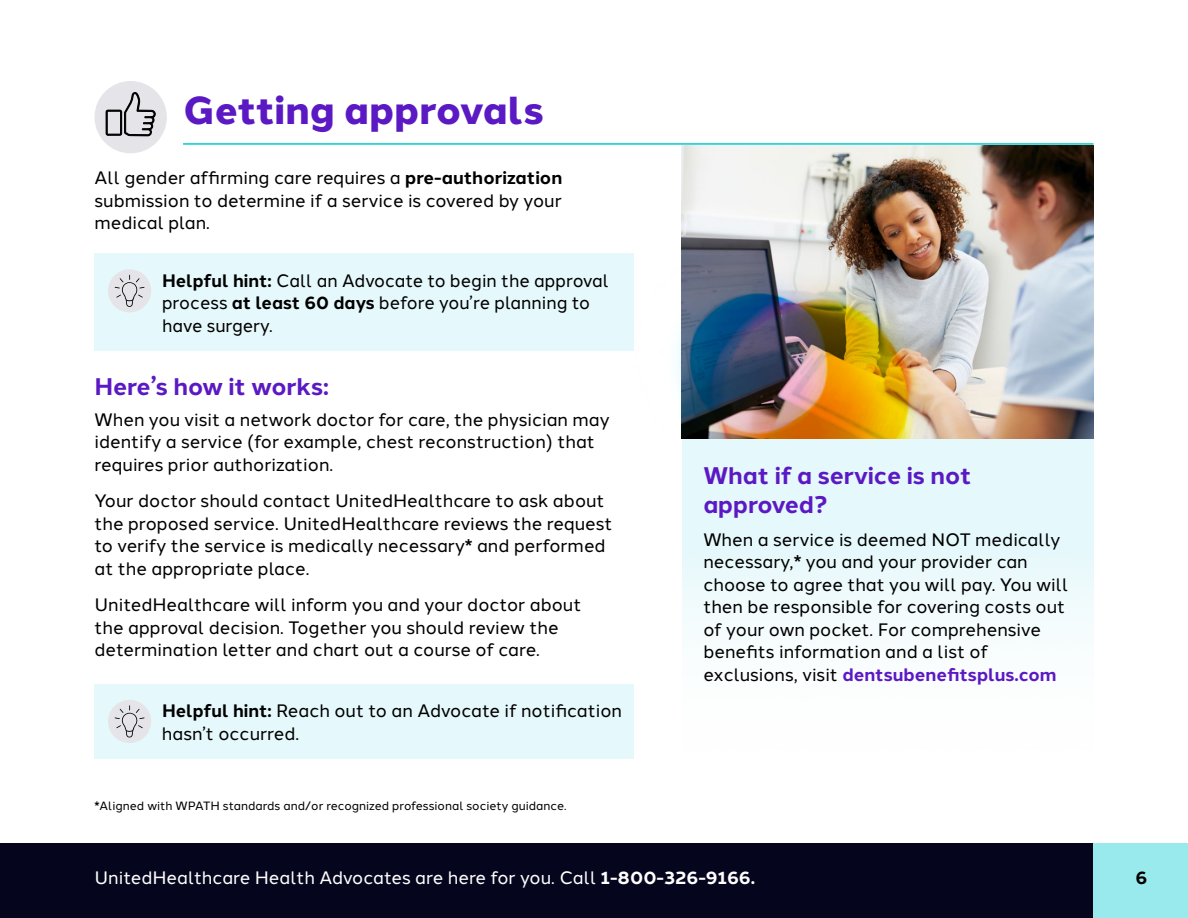
<style>
.page{position:relative;width:1188px;height:918px;background:#fff}
.page>*{position:absolute;margin:0;border:0;box-sizing:border-box;transform-origin:0 0}
.t1{font:800 39px "Halcom";color:#5b19c4}
.t2{font:700 24px/28.8px "Halcom";letter-spacing:-.005em;color:#5b19c4}
.t3{font:18px/22.5px "Halcom";color:#000}
.t4{font:18px "Halcom";color:#fff}
.t5{font:700 18px "Halcom";color:#000}
.t6{font:12px "Halcom";color:#000}
.s1{font-weight:700}
.s2{font-weight:700;color:#5b19c4}
</style>
<div class="page">
<div style="left:682px;top:439px;width:412px;height:324px;background:linear-gradient(to bottom,#dff6fa,#fff)"></div>
<img style="left:682px;top:146px;width:412px;height:293px">
<hr style="left:183px;top:143px;width:911px;height:2px;background:#00cacf">
<div style="left:95px;top:81px;width:72px;height:72px;background:#e5e5e9;border-radius:50%"></div>
<svg style="left:106px;top:92px;width:50px;height:44px"></svg>
<div style="left:94px;top:254px;width:540px;height:97px;background:#e5f8fb"></div>
<div style="left:108px;top:269px;width:43px;height:43px;background:#e5e5e9;border-radius:50%"></div>
<svg style="left:115px;top:275px;width:29px;height:32px"></svg>
<div style="left:94px;top:684px;width:540px;height:75px;background:#e5f8fb"></div>
<div style="left:108px;top:700px;width:43px;height:43px;background:#e5e5e9;border-radius:50%"></div>
<svg style="left:115px;top:705px;width:29px;height:33px"></svg>
<img style="left:677px;top:245px;width:295px;height:194px">
<div style="left:0;top:844px;width:1188px;height:74px;background:#05051e"></div>
<div style="left:1094px;top:844px;width:94px;height:74px;background:#99eaec"></div>
<h1 class="t1" style="left:183px;top:79px;width:362px">Getting approvals</h1>
<p class="t3" style="left:94px;top:165px;width:469px;text-align:justify">All gender affirming care requires a <span class="s1">pre-authorization </span>submission to determine if a service is covered by your medical plan.</p>
<p class="t3" style="left:162px;top:267px;width:448px"><span class="s1">Helpful hint:</span> Call an Advocate to begin the approval process <span class="s1">at least 60 days</span> before you’re planning to have surgery.</p>
<h2 class="t2" style="left:94px;top:370px;width:236px">Here’s how it works:</h2>
<p class="t3" style="left:94px;top:407px;width:517px">When you visit a network doctor for care, the physician may identify a service (for example, chest reconstruction) that requires prior authorization.</p>
<p class="t3" style="left:94px;top:488px;width:520px">Your doctor should contact UnitedHealthcare to ask about the proposed service. UnitedHealthcare reviews the request to verify the service is medically necessary* and performed at the appropriate place.</p>
<p class="t3" style="left:94px;top:592px;width:488px">UnitedHealthcare will inform you and your doctor about the approval decision. Together you should review the determination letter and chart out a course of care.</p>
<p class="t3" style="left:162px;top:698px;width:462px"><span class="s1">Helpful hint:</span> Reach out to an Advocate if notification hasn’t occurred.</p>
<p class="t6" style="left:94px;top:796px;width:474px">*Aligned with WPATH standards and/or recognized professional society guidance.</p>
<h2 class="t2" style="left:703px;top:459px;width:270px">What if a service is not approved?</h2>
<p class="t3" style="left:703px;top:527px;width:366px">When a service is deemed NOT medically necessary,* you and your provider can choose to agree that you will pay. You will then be responsible for covering costs out of your own pocket. For comprehensive benefits information and a list of exclusions, visit <span class="s2">dentsubenefitsplus.com</span></p>
<p class="t4" style="left:94px;top:864px;width:662px">UnitedHealthcare Health Advocates are here for you. Call <span class="s1">1-800-326-9166.</span></p>
<p class="t5" style="left:1135px;top:863px;width:13px">6</p>
</div>
